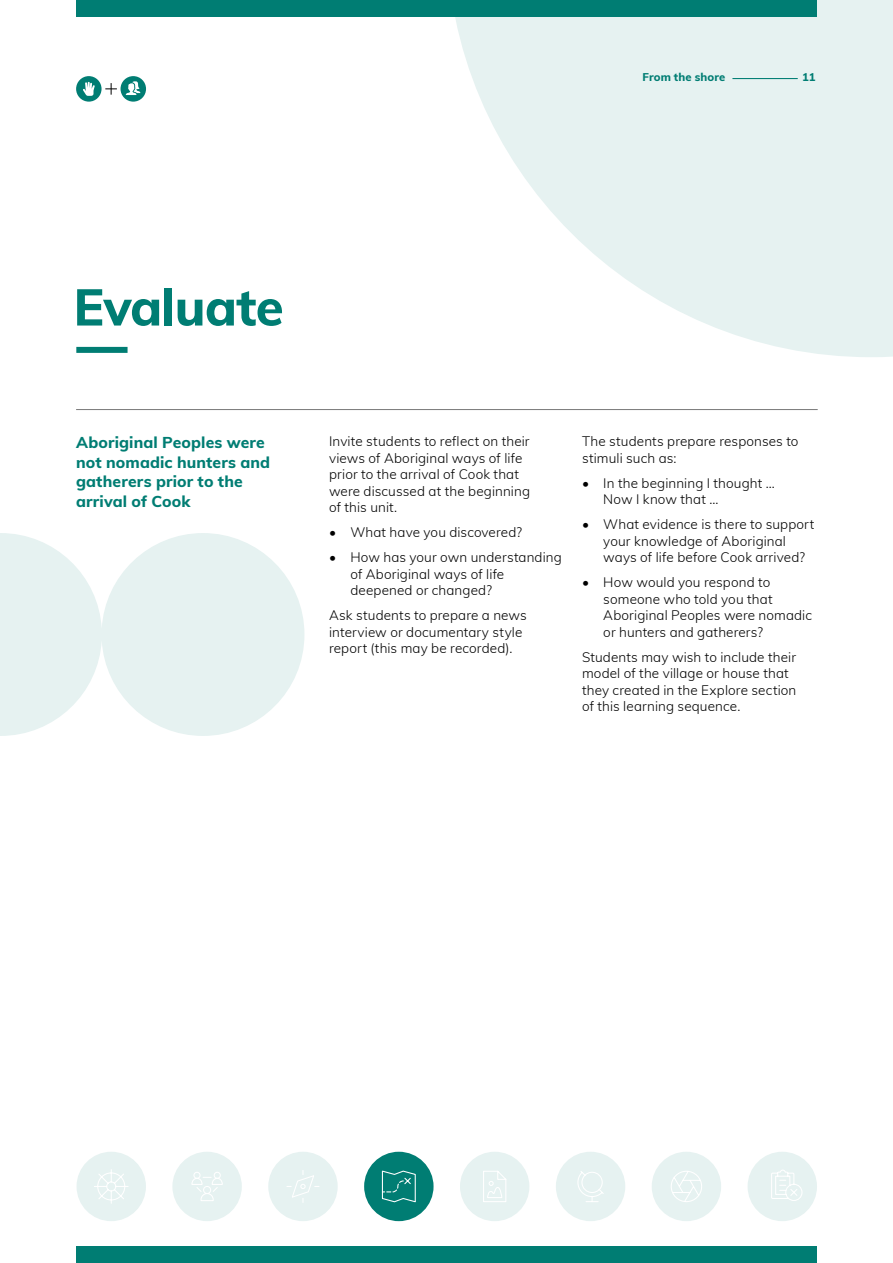
<style>
.page{position:relative;width:893px;height:1263px;background:#fff}
.page>*{position:absolute;margin:0;border:0;box-sizing:border-box;transform-origin:0 0}
.t1{font:800 51px "Muli";letter-spacing:-.015em;color:#007d73}
.t2{font:800 15.75px/19.5px "Muli";letter-spacing:.01em;color:#007d73}
.t3{font:300 13.5px/16.5px "Muli";letter-spacing:.01em;color:#000}
.t4{font:800 11.25px "Muli";letter-spacing:.01em;color:#007d73}
.s1{font-weight:400}
</style>
<div class="page">
<div style="left:76px;top:1246px;width:741px;height:17px;background:#007d73"></div>
<svg style="left:455px;top:0;width:438px;height:357px;fill:#e6f2f1"></svg>
<div style="left:76px;top:0;width:741px;height:17px;background:#007d73"></div>
<div style="left:77px;top:1152px;width:69px;height:69px;background:#e6f2f1;border-radius:50%"></div>
<div style="left:172px;top:1152px;width:70px;height:69px;background:#e6f2f1;border-radius:50%"></div>
<div style="left:268px;top:1152px;width:70px;height:69px;background:#e6f2f1;border-radius:50%"></div>
<div style="left:364px;top:1152px;width:70px;height:69px;background:#007d73;border-radius:50%"></div>
<div style="left:556px;top:1152px;width:69px;height:69px;background:#e6f2f1;border-radius:50%"></div>
<div style="left:748px;top:1152px;width:69px;height:69px;background:#e6f2f1;border-radius:50%"></div>
<svg style="left:94px;top:1169px;width:35px;height:35px"></svg>
<svg style="left:287px;top:1170px;width:32px;height:33px"></svg>
<svg style="left:577px;top:1171px;width:27px;height:31px"></svg>
<svg style="left:771px;top:1170px;width:32px;height:31px"></svg>
<svg style="left:191px;top:1172px;width:32px;height:29px"></svg>
<svg style="left:381px;top:1170px;width:35px;height:33px"></svg>
<div style="left:460px;top:1152px;width:69px;height:69px;background:#e6f2f1;border-radius:50%"></div>
<svg style="left:483px;top:1171px;width:24px;height:31px"></svg>
<div style="left:652px;top:1152px;width:69px;height:69px;background:#e6f2f1;border-radius:50%"></div>
<svg style="left:671px;top:1171px;width:31px;height:31px"></svg>
<hr style="left:732px;top:78px;width:66px;height:1px;background:#007d73">
<svg style="left:0;top:533px;width:304px;height:203px;fill:#e6f2f1"></svg>
<div style="left:76px;top:76px;width:26px;height:26px;background:#007d73;border-radius:50%"></div>
<svg style="left:83px;top:82px;width:12px;height:14px"></svg>
<svg style="left:105px;top:83px;width:12px;height:12px"></svg>
<div style="left:121px;top:76px;width:25px;height:26px;background:#007d73;border-radius:50%"></div>
<svg style="left:126px;top:81px;width:14px;height:14px"></svg>
<div style="left:76px;top:347px;width:52px;height:6px;background:#007d73"></div>
<hr style="left:76px;top:409px;width:742px;height:1px;background:#808080">
<p class="t4" style="left:642px;top:69px;width:84px">From the shore</p>
<p class="t4" style="left:802px;top:69px;width:15px">11</p>
<h1 class="t1" style="left:74px;top:270px;width:212px">Evaluate</h1>
<p class="t2" style="left:76px;top:432px;width:196px">Aboriginal Peoples were not nomadic hunters and gatherers prior to the arrival of Cook</p>
<p class="t3" style="left:329px;top:432px;width:202px">Invite students to reflect on their views of Aboriginal ways of life prior to the arrival of Cook that were discussed at the beginning of this unit.</p>
<p class="t3" style="left:329px;top:523px;width:195px"><span class="s1">•</span> What have you discovered?</p>
<p class="t3" style="left:350px;top:548px;width:213px;text-indent:-21px"><span class="s1">•</span> How has your own understanding of Aboriginal ways of life deepened or changed?</p>
<p class="t3" style="left:329px;top:606px;width:199px">Ask students to prepare a news interview or documentary style report (this may be recorded).</p>
<p class="t3" style="left:582px;top:432px;width:218px">The students prepare responses to stimuli such as:</p>
<p class="t3" style="left:603px;top:474px;width:173px;text-indent:-21px"><span class="s1">•</span> In the beginning I thought …<br>Now I know that …</p>
<p class="t3" style="left:603px;top:515px;width:212px;text-indent:-21px"><span class="s1">•</span> What evidence is there to support your knowledge of Aboriginal ways of life before Cook arrived?</p>
<p class="t3" style="left:603px;top:573px;width:210px;text-indent:-21px"><span class="s1">•</span> How would you respond to someone who told you that<br>Aboriginal Peoples were nomadic or hunters and gatherers?</p>
<p class="t3" style="left:582px;top:648px;width:216px">Students may wish to include their model of the village or house that they created in the Explore section of this learning sequence.</p>
</div>
